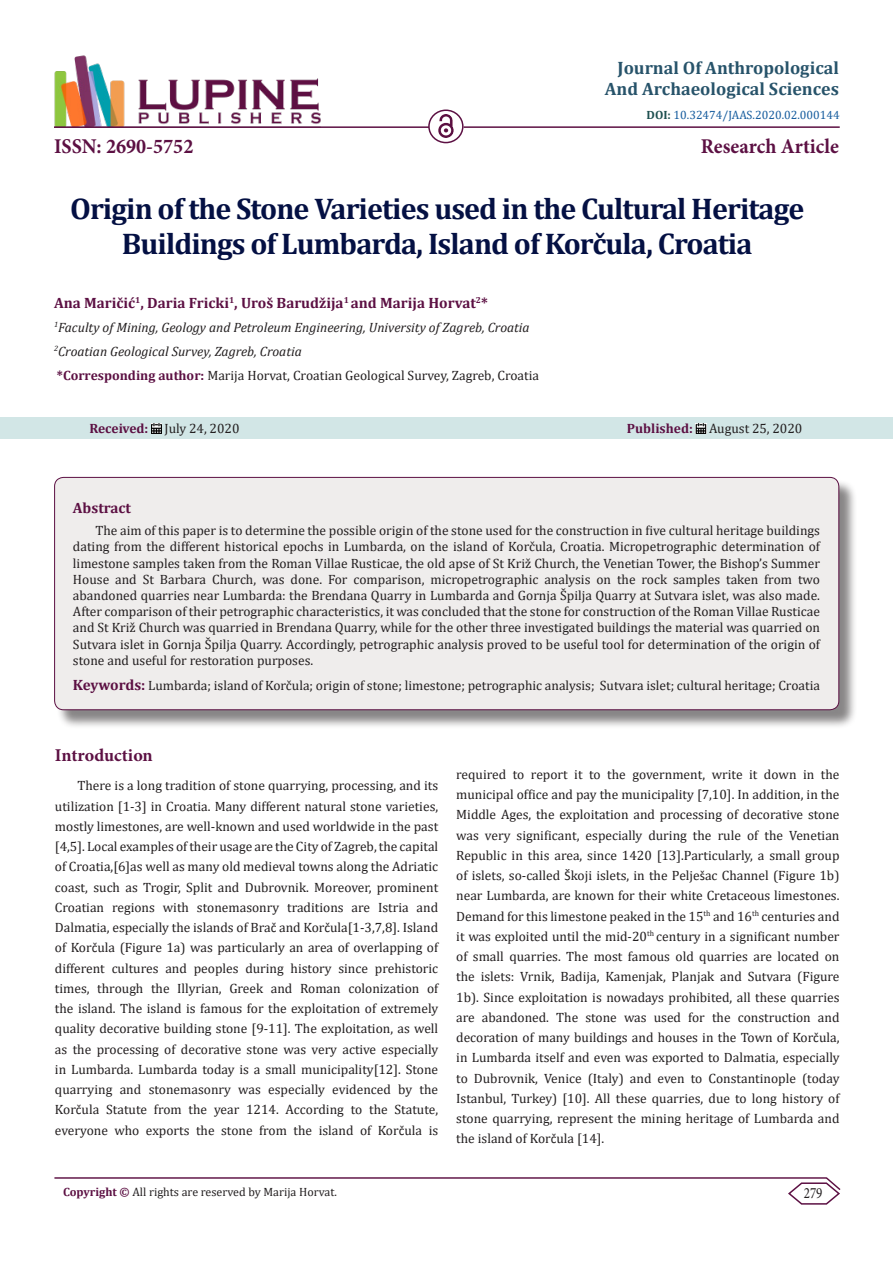
<style>
.page{position:relative;width:893px;height:1263px;background:#fff}
.page>*{position:absolute;margin:0;border:0;box-sizing:border-box;transform-origin:0 0}
.t1{font:700 30px/34.5px "Cambria";letter-spacing:-.03em;color:#041043;text-align:center}
.t2{font:700 21px "Minion Pro";color:#5c1043;scale:.96 1}
.t3{font:700 18px/21.6px "Cambria";color:#27536a;text-align:right}
.t4{font:700 18px "Minion Pro";letter-spacing:-.005em;color:#5c1043}
.t5{font:15.75px "Minion Pro";color:#231f20;scale:.83 1}
.t6{font:700 15px "Cambria";color:#5c1043}
.t7{font:13.5px/20.2px "Cambria";color:#231f20;text-align:justify}
.t8{font:italic 13.5px "Cambria";color:#231f20}
.t9{font:12px "Cambria";color:#231f20}
.t10{font:12px "Cambria";color:#175d9e}
.s1{font-weight:700;color:#1e5050}
.s2{font-weight:700;color:#5c1043}
.s3{font-weight:700;font-size:15px;color:#5c1043}
.s4{font-family:"Calibri"}
</style>
<div class="page">
<hr style="left:54px;top:1177px;width:773px;height:2px;background:#5c1043">
<svg style="left:787px;top:1177px;width:54px;height:28px"></svg>
<img style="left:54px;top:55px;width:267px;height:71px">
<hr style="left:54px;top:126px;width:375px;height:2px;background:#5c1043">
<img style="left:438px;top:115px;width:15px;height:23px">
<div style="left:0;top:417px;width:892px;height:22px;background:#d2e6e6"></div>
<svg style="left:151px;top:423px;width:11px;height:11px"></svg>
<svg style="left:696px;top:423px;width:10px;height:11px"></svg>
<div style="left:428px;top:109px;width:36px;height:34px;border:2px solid #5c1043;border-radius:50%"></div>
<hr style="left:464px;top:126px;width:376px;height:2px;background:#5c1043">
<div style="left:56px;top:479px;width:802px;height:250px;background:#231f20;opacity:.54"></div>
<div style="left:55px;top:477px;width:784px;height:233px;background:#efedec;border-radius:9px"></div>
<div style="left:54px;top:477px;width:785px;height:233px;border:1px solid #5c1043;border-radius:9px"></div>
<p class="t2" style="left:54px;top:131px;width:147px">ISSN: 2690-5752</p>
<p class="t3" style="left:605px;top:56px;width:236px">Journal Of Anthropological<br>And Archaeological Sciences</p>
<p class="t2" style="left:701px;top:131px;width:145px">Research Article</p>
<p class="t10" style="left:647px;top:108px;width:195px"><span class="s1">DOI:</span> 10.32474/JAAS.2020.02.000144</p>
<p class="t1" style="left:70px;top:191px;width:736px">Origin of the Stone Varieties used in the Cultural Heritage<br>Buildings of Lumbarda, Island of Korčula, Croatia</p>
<p class="t6" style="left:54px;top:292px;width:435px">Ana Maričić<sup>1</sup>, Daria Fricki<sup>1</sup>, Uroš Barudžija<sup>1</sup> and Marija Horvat<sup>2</sup>*</p>
<p class="t8" style="left:54px;top:317px;width:477px"><sup>1</sup>Faculty of Mining, Geology and Petroleum Engineering, University of Zagreb, Croatia</p>
<p class="t8" style="left:54px;top:341px;width:249px"><sup>2</sup>Croatian Geological Survey, Zagreb, Croatia</p>
<p class="t7" style="left:57px;top:365px;width:484px"><span class="s2">*Corresponding author:</span> Marija Horvat, Croatian Geological Survey, Zagreb, Croatia</p>
<p class="t7" style="left:89px;top:418px;width:152px"><span class="s2">Received:</span> July 24, 2020</p>
<p class="t7" style="left:627px;top:418px;width:177px"><span class="s2">Published:</span> August 25, 2020</p>
<p class="t6" style="left:73px;top:497px;width:60px">Abstract</p>
<p class="t7" style="left:73px;top:522px;width:749px;line-height:16.2px;text-indent:22px">The aim of this paper is to determine the possible origin of the stone used for the construction in five cultural heritage buildings dating from the different historical epochs in Lumbarda, on the island of Korčula, Croatia. Micropetrographic determination of limestone samples taken from the Roman Villae Rusticae, the old apse of St Križ Church, the Venetian Tower, the Bishop’s Summer House and St Barbara Church, was done. For comparison, micropetrographic analysis on the rock samples taken from two abandoned quarries near Lumbarda: the Brendana Quarry in Lumbarda and Gornja Špilja Quarry at Sutvara islet, was also made.<br>After comparison of their petrographic characteristics, it was concluded that the stone for construction of the Roman Villae Rusticae and St Križ Church was quarried in Brendana Quarry, while for the other three investigated buildings the material was quarried on Sutvara islet in Gornja Špilja Quarry. Accordingly, petrographic analysis proved to be useful tool for determination of the origin of stone and useful for restoration purposes.</p>
<p class="t7" style="left:73px;top:675px;width:748px"><span class="s3">Keywords:</span> Lumbarda; island of Korčula; origin of stone; limestone; petrographic analysis; Sutvara islet; cultural heritage; Croatia</p>
<p class="t4" style="left:55px;top:743px;width:99px">Introduction</p>
<p class="t7" style="left:55px;top:776px;width:385px;text-indent:23px">There is a long tradition of stone quarrying, processing, and its utilization [1-3] in Croatia. Many different natural stone varieties, mostly limestones, are well-known and used worldwide in the past [4,5]. Local examples of their usage are the City of Zagreb, the capital of Croatia,[6]as well as many old medieval towns along the Adriatic coast, such as Trogir, Split and Dubrovnik. Moreover, prominent Croatian regions with stonemasonry traditions are Istria and Dalmatia, especially the islands of Bra<span class="s4">č</span> and Kor<span class="s4">č</span>ula[1-3,7,8]. Island of Kor<span class="s4">č</span>ula (Figure 1a) was particularly an area of overlapping of different cultures and peoples during history since prehistoric times, through the Illyrian, Greek and Roman colonization of the island. The island is famous for the exploitation of extremely quality decorative building stone [9-11]. The exploitation, as well as the processing of decorative stone was very active especially in Lumbarda. Lumbarda today is a small municipality[12]. Stone quarrying and stonemasonry was especially evidenced by the Kor<span class="s4">č</span>ula Statute from the year 1214. According to the Statute, everyone who exports the stone from the island of Kor<span class="s4">č</span>ula is</p>
<p class="t7" style="left:456px;top:764px;width:385px">required to report it to the government, write it down in the municipal office and pay the municipality [7,10]. In addition, in the Middle Ages, the exploitation and processing of decorative stone was very significant, especially during the rule of the Venetian Republic in this area, since 1420 [13].Particularly, a small group of islets, so-called <span class="s4">Š</span>koji islets, in the Pelje<span class="s4">š</span>ac Channel (Figure 1b) near Lumbarda, are known for their white Cretaceous limestones.<br>Demand for this limestone peaked in the 15<sup>th</sup> and 16<sup>th</sup> centuries and it was exploited until the mid-20<sup>th</sup> century in a significant number of small quarries. The most famous old quarries are located on the islets: Vrnik, Badija, Kamenjak, Planjak and Sutvara (Figure 1b). Since exploitation is nowadays prohibited, all these quarries are abandoned. The stone was used for the construction and decoration of many buildings and houses in the Town of Kor<span class="s4">č</span>ula, in Lumbarda itself and even was exported to Dalmatia, especially to Dubrovnik, Venice (Italy) and even to Constantinople (today Istanbul, Turkey) [10]. All these quarries, due to long history of stone quarrying, represent the mining heritage of Lumbarda and the island of Kor<span class="s4">č</span>ula [14].</p>
<p class="t9" style="left:63px;top:1185px;width:276px"><span class="s2">Copyright ©</span> All rights are reserved by Marija Horvat.</p>
<p class="t5" style="left:804px;top:1183px;width:24px">279</p>
</div>
